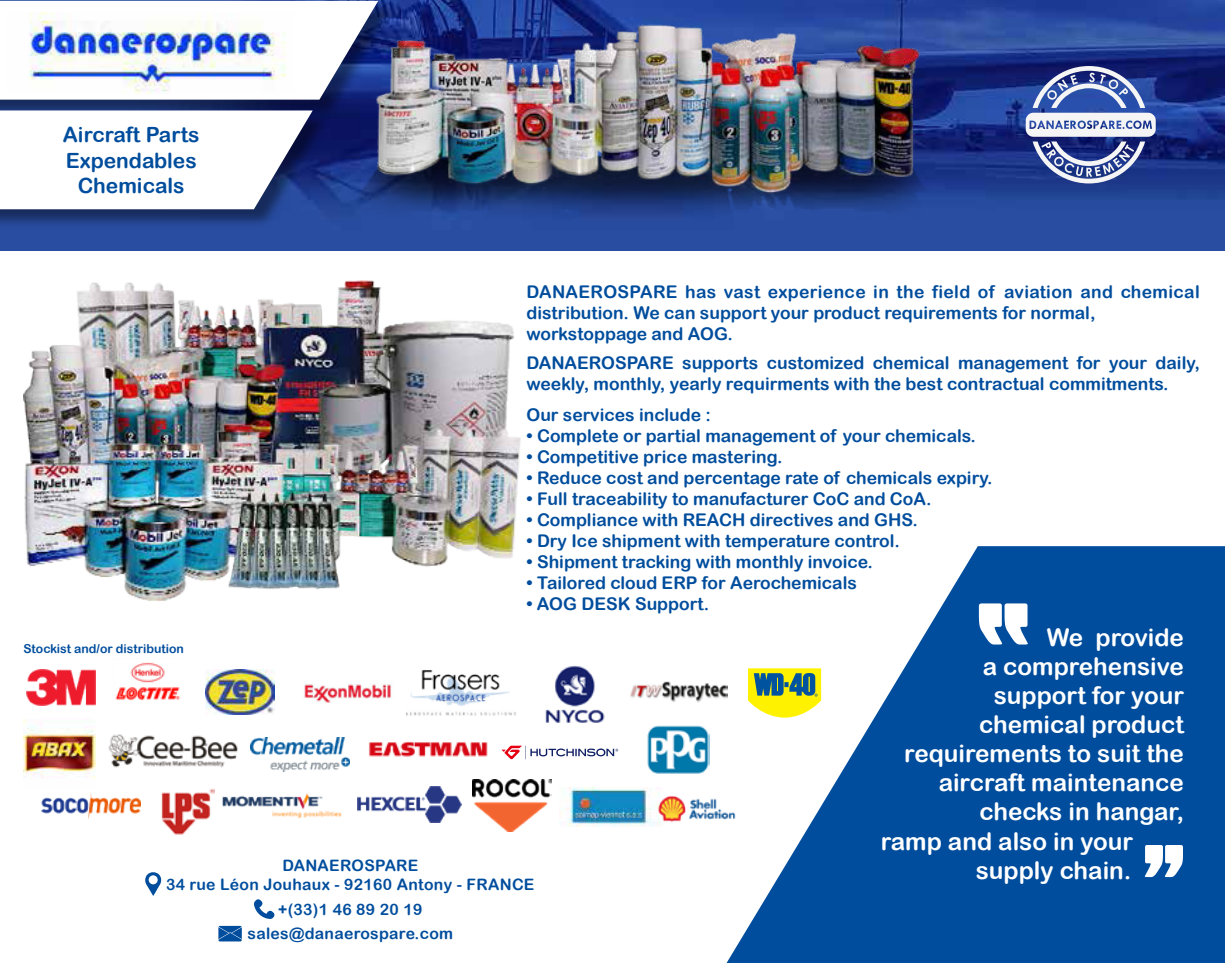
<style>
.page{position:relative;width:1225px;height:963px;background:#fff}
.page>*{position:absolute;margin:0;border:0;box-sizing:border-box;transform-origin:0 0}
.t1{font:24.32px "Arial Rounded MT Bold";color:#fff}
.t2{font:21px/25.2px "Arial Rounded MT Bold";color:#004d9d;text-align:center}
.t3{font:17.5px/21px "Arial Rounded MT Bold";color:#004d9d}
.t4{font:15.75px/18.9px "Arial Rounded MT Bold";letter-spacing:.02em;color:#004d9d;text-align:center}
.t5{font:12.25px "Arial Rounded MT Bold";color:#004d9d}
</style>
<div class="page">
<img style="left:630px;top:681px;width:97px;height:21px">
<img style="left:0;top:0;width:1225px;height:250px">
<svg style="left:0;top:100px;width:359px;height:19px;background:#12235c"></svg>
<svg style="left:0;top:1px;width:359px;height:99px"></svg>
<svg style="left:0;top:111px;width:331px;height:118px;background:#1f3a80"></svg>
<svg style="left:0;top:110px;width:313px;height:99px"></svg>
<img style="left:7px;top:13px;width:287px;height:81px">
<img style="left:359px;top:0;width:595px;height:219px">
<svg style="left:727px;top:546px;width:498px;height:416px;fill:#004d9d"></svg>
<img style="left:24px;top:280px;width:497px;height:321px">
<svg style="left:979px;top:603px;width:49px;height:41px"></svg>
<svg style="left:1145px;top:845px;width:38px;height:32px"></svg>
<svg style="left:145px;top:872px;width:16px;height:23px"></svg>
<svg style="left:254px;top:899px;width:21px;height:20px"></svg>
<svg style="left:218px;top:925px;width:24px;height:16px"></svg>
<img style="left:26px;top:669px;width:69px;height:36px">
<img style="left:304px;top:684px;width:87px;height:19px">
<img style="left:206px;top:669px;width:69px;height:45px">
<img style="left:115px;top:662px;width:65px;height:38px">
<img style="left:23px;top:718px;width:72px;height:61px">
<img style="left:108px;top:734px;width:130px;height:34px">
<img style="left:251px;top:737px;width:99px;height:34px">
<img style="left:369px;top:741px;width:119px;height:16px">
<img style="left:407px;top:670px;width:108px;height:46px">
<img style="left:358px;top:786px;width:103px;height:36px">
<svg style="left:502px;top:745px;width:116px;height:14px"></svg>
<img style="left:42px;top:793px;width:99px;height:25px">
<img style="left:161px;top:788px;width:54px;height:47px">
<img style="left:222px;top:793px;width:120px;height:26px">
<img style="left:545px;top:665px;width:60px;height:58px">
<img style="left:647px;top:725px;width:63px;height:49px">
<img style="left:472px;top:779px;width:80px;height:52px">
<img style="left:560px;top:788px;width:87px;height:38px">
<img style="left:647px;top:786px;width:101px;height:44px">
<svg style="left:748px;top:668px;width:73px;height:49px;background:#b5c549"></svg>
<svg style="left:1026px;top:66px;width:130px;height:117px"></svg>
<p class="t2" style="left:63px;top:122px;width:138px">Aircraft Parts<br>Expendables<br>Chemicals</p>
<p class="t3" style="left:526px;top:281px;width:675px">DANAEROSPARE has vast experience in the field of aviation and chemical distribution. We can support your product requirements for normal, workstoppage and AOG.</p>
<p class="t3" style="left:526px;top:351px;width:675px">DANAEROSPARE supports customized chemical management for your daily, weekly, monthly, yearly requirments with the best contractual commitments.</p>
<p class="t3" style="left:526px;top:404px;width:186px">Our services include :</p>
<p class="t3" style="left:526px;top:425px;width:451px">• Complete or partial management of your chemicals.</p>
<p class="t3" style="left:526px;top:446px;width:258px">• Competitive price mastering.</p>
<p class="t3" style="left:526px;top:467px;width:468px">• Reduce cost and percentage rate of chemicals expiry.</p>
<p class="t3" style="left:526px;top:488px;width:407px">• Full traceability to manufacturer CoC and CoA.</p>
<p class="t3" style="left:526px;top:509px;width:393px">• Compliance with REACH directives and GHS.</p>
<p class="t3" style="left:526px;top:530px;width:375px">• Dry Ice shipment with temperature control.</p>
<p class="t3" style="left:526px;top:551px;width:348px">• Shipment tracking with monthly invoice.</p>
<p class="t3" style="left:526px;top:572px;width:332px">• Tailored cloud ERP for Aerochemicals</p>
<p class="t3" style="left:526px;top:593px;width:184px">• AOG DESK Support.</p>
<p class="t5" style="left:23px;top:641px;width:162px">Stockist and/or distribution</p>
<p class="t4" style="left:166px;top:856px;width:370px">DANAEROSPARE<br>34 rue Léon Jouhaux - 92160 Antony - FRANCE</p>
<p class="t4" style="left:248px;top:896px;width:207px;line-height:24.2px">+(33)1 46 89 20 19 sales@danaerospare.com</p>
<h1 class="t1" style="left:1047px;top:622px;width:139px">We provide</h1>
<h1 class="t1" style="left:983px;top:651px;width:203px">a comprehensive</h1>
<h1 class="t1" style="left:994px;top:681px;width:192px">support for your</h1>
<h1 class="t1" style="left:979px;top:710px;width:206px">chemical product</h1>
<h1 class="t1" style="left:904px;top:739px;width:281px">requirements to suit the</h1>
<h1 class="t1" style="left:939px;top:768px;width:247px">aircraft maintenance</h1>
<h1 class="t1" style="left:980px;top:797px;width:206px">checks in hangar,</h1>
<h1 class="t1" style="left:881px;top:826px;width:254px">ramp and also in your</h1>
<h1 class="t1" style="left:976px;top:855px;width:157px">supply chain.</h1>
</div>
